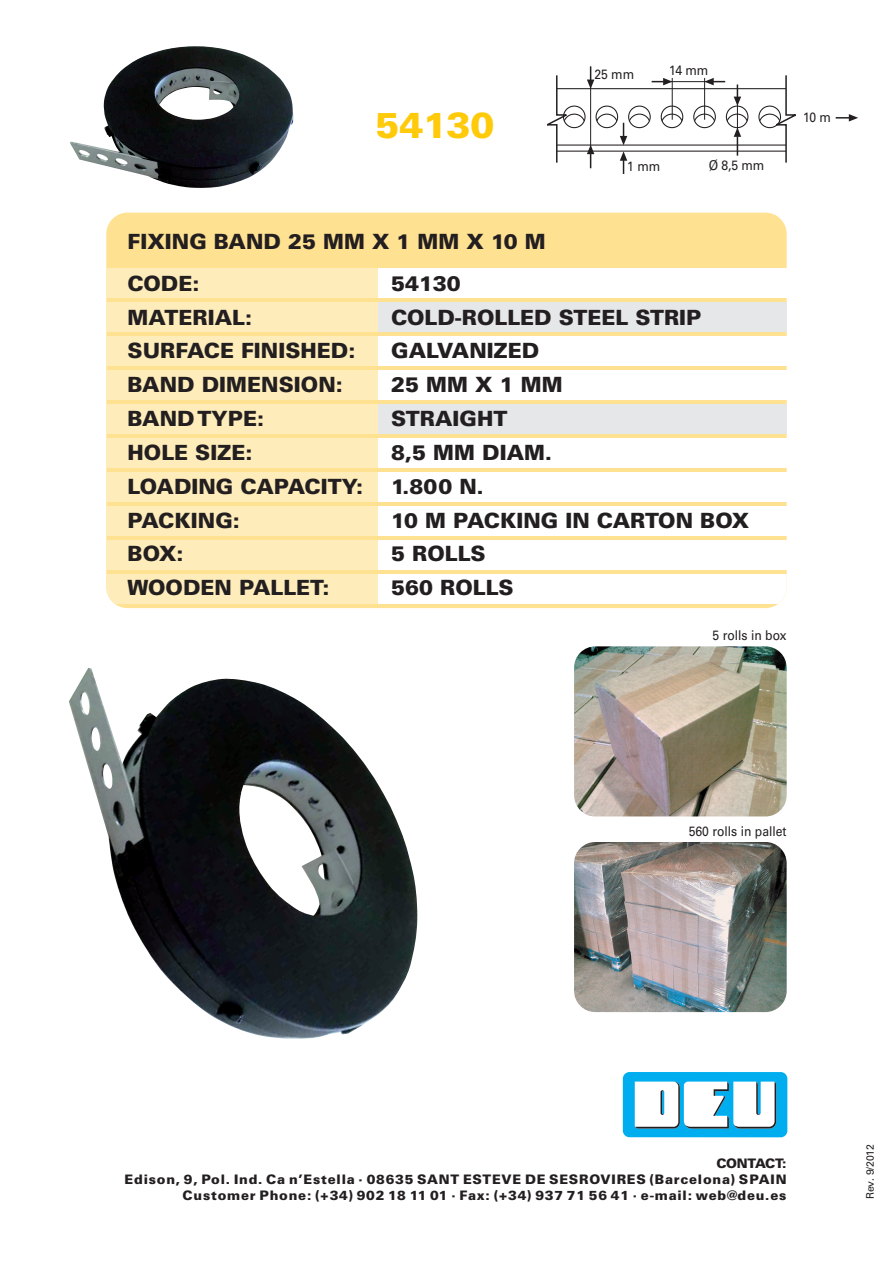
<style>
.page{position:relative;width:893px;height:1263px;background:#fff}
.page>*{position:absolute;margin:0;border:0;box-sizing:border-box;transform-origin:0 0}
.t1{font:900 36px "Univers LT";color:#feca0a}
.t2{font:900 21px/42px "Univers LT";color:#231f20}
.t3{font:13.5px "Univers LT";color:#231f20;scale:.9 1}
.t4{font:900 13.2px/15.8px "Univers LT";letter-spacing:.06em;color:#231f20;text-align:right}
.t5{font:10.5px "Univers LT";letter-spacing:-.015em;color:#231f20}
</style>
<div class="page">
<div style="left:623px;top:1072px;width:164px;height:65px;background:#00aeef;border-radius:7px"></div>
<svg style="left:635px;top:1081px;width:141px;height:47px;background:#cde4ec"></svg>
<div style="left:106px;top:213px;width:681px;height:395px;background:#ffe192;border-radius:21px"></div>
<div style="left:106px;top:574px;width:272px;height:30px;background:#feedbb"></div>
<div style="left:378px;top:574px;width:409px;height:30px;background:#fff"></div>
<div style="left:106px;top:268px;width:272px;height:30px;background:#feedbb"></div>
<div style="left:378px;top:268px;width:409px;height:30px;background:#fff"></div>
<div style="left:106px;top:302px;width:272px;height:30px;background:#feedbb"></div>
<div style="left:378px;top:302px;width:409px;height:30px;background:#e6e7e9"></div>
<div style="left:106px;top:336px;width:272px;height:30px;background:#feedbb"></div>
<div style="left:378px;top:336px;width:409px;height:30px;background:#fff"></div>
<div style="left:106px;top:370px;width:272px;height:30px;background:#feedbb"></div>
<div style="left:378px;top:370px;width:409px;height:30px;background:#fff"></div>
<div style="left:106px;top:404px;width:272px;height:30px;background:#feedbb"></div>
<div style="left:378px;top:404px;width:409px;height:30px;background:#e6e7e9"></div>
<div style="left:106px;top:438px;width:272px;height:30px;background:#feedbb"></div>
<div style="left:378px;top:438px;width:409px;height:30px;background:#fff"></div>
<div style="left:106px;top:472px;width:272px;height:30px;background:#feedbb"></div>
<div style="left:378px;top:472px;width:409px;height:30px;background:#fff"></div>
<div style="left:106px;top:506px;width:272px;height:30px;background:#feedbb"></div>
<div style="left:378px;top:506px;width:409px;height:30px;background:#fff"></div>
<div style="left:106px;top:540px;width:272px;height:30px;background:#feedbb"></div>
<div style="left:378px;top:540px;width:409px;height:30px;background:#fff"></div>
<img style="left:574px;top:646px;width:213px;height:170px">
<img style="left:574px;top:842px;width:213px;height:170px">
<svg style="left:547px;top:66px;width:249px;height:108px"></svg>
<div style="left:758px;top:106px;width:23px;height:22px;border:1px solid #231f20;border-radius:50%"></div>
<hr style="left:672px;top:78px;width:1px;height:42px;background:#231f20">
<hr style="left:704px;top:78px;width:1px;height:42px;background:#231f20">
<hr style="left:669px;top:81px;width:39px;height:1px;background:#231f20">
<hr style="left:590px;top:86px;width:1px;height:62px;background:#231f20">
<hr style="left:737px;top:99px;width:1px;height:33px;background:#231f20">
<svg style="left:836px;top:114px;width:22px;height:8px"></svg>
<img style="left:70px;top:46px;width:223px;height:142px">
<img style="left:69px;top:668px;width:348px;height:371px">
<h1 class="t1" style="left:375px;top:102px;width:121px">54130</h1>
<p class="t3" style="left:594px;top:66px;width:46px">25 mm</p>
<p class="t3" style="left:669px;top:62px;width:45px">14 mm</p>
<p class="t3" style="left:627px;top:158px;width:38px">1 mm</p>
<p class="t3" style="left:709px;top:158px;width:63px">Ø 8,5 mm</p>
<p class="t3" style="left:803px;top:110px;width:32px">10 m</p>
<p class="t2" style="left:128px;top:220px;width:420px">FIXING BAND 25 MM X 1 MM X 10 M<br>CODE:</p>
<p class="t2" style="left:391px;top:262px;width:71px">54130</p>
<p class="t2" style="left:128px;top:296px;width:126px">MATERIAL:</p>
<p class="t2" style="left:391px;top:296px;width:312px">COLD-ROLLED STEEL STRIP</p>
<p class="t2" style="left:128px;top:330px;width:229px">SURFACE FINISHED:</p>
<p class="t2" style="left:391px;top:330px;width:150px">GALVANIZED</p>
<p class="t2" style="left:128px;top:363px;width:217px">BAND DIMENSION:</p>
<p class="t2" style="left:391px;top:363px;width:173px">25 MM X 1 MM</p>
<p class="t2" style="left:128px;top:397px;width:138px">BAND TYPE:</p>
<p class="t2" style="left:391px;top:397px;width:118px">STRAIGHT</p>
<p class="t2" style="left:128px;top:431px;width:126px">HOLE SIZE:</p>
<p class="t2" style="left:391px;top:431px;width:162px">8,5 MM DIAM.</p>
<p class="t2" style="left:128px;top:465px;width:237px">LOADING CAPACITY:</p>
<p class="t2" style="left:391px;top:465px;width:94px">1.800 N.</p>
<p class="t2" style="left:128px;top:499px;width:114px">PACKING:</p>
<p class="t2" style="left:391px;top:499px;width:359px">10 M PACKING IN CARTON BOX</p>
<p class="t2" style="left:128px;top:533px;width:57px">BOX:</p>
<p class="t2" style="left:391px;top:533px;width:96px">5 ROLLS</p>
<p class="t2" style="left:128px;top:566px;width:203px">WOODEN PALLET:</p>
<p class="t2" style="left:391px;top:566px;width:124px">560 ROLLS</p>
<p class="t3" style="left:713px;top:627px;width:84px">5 rolls in box</p>
<p class="t3" style="left:689px;top:823px;width:110px">560 rolls in pallet</p>
<p class="t4" style="left:125px;top:1156px;width:663px">CONTACT:<br>Edison, 9, Pol. Ind. Ca n’Estella · 08635 SANT ESTEVE DE SESROVIRES (Barcelona) SPAIN<br>Customer Phone: (+34) 902 18 11 01 · Fax: (+34) 937 71 56 41 · e-mail: web@deu.es</p>
<p class="t5" style="left:864px;top:1199px;width:57px;rotate:-90deg">Rev. 9/2012</p>
</div>
